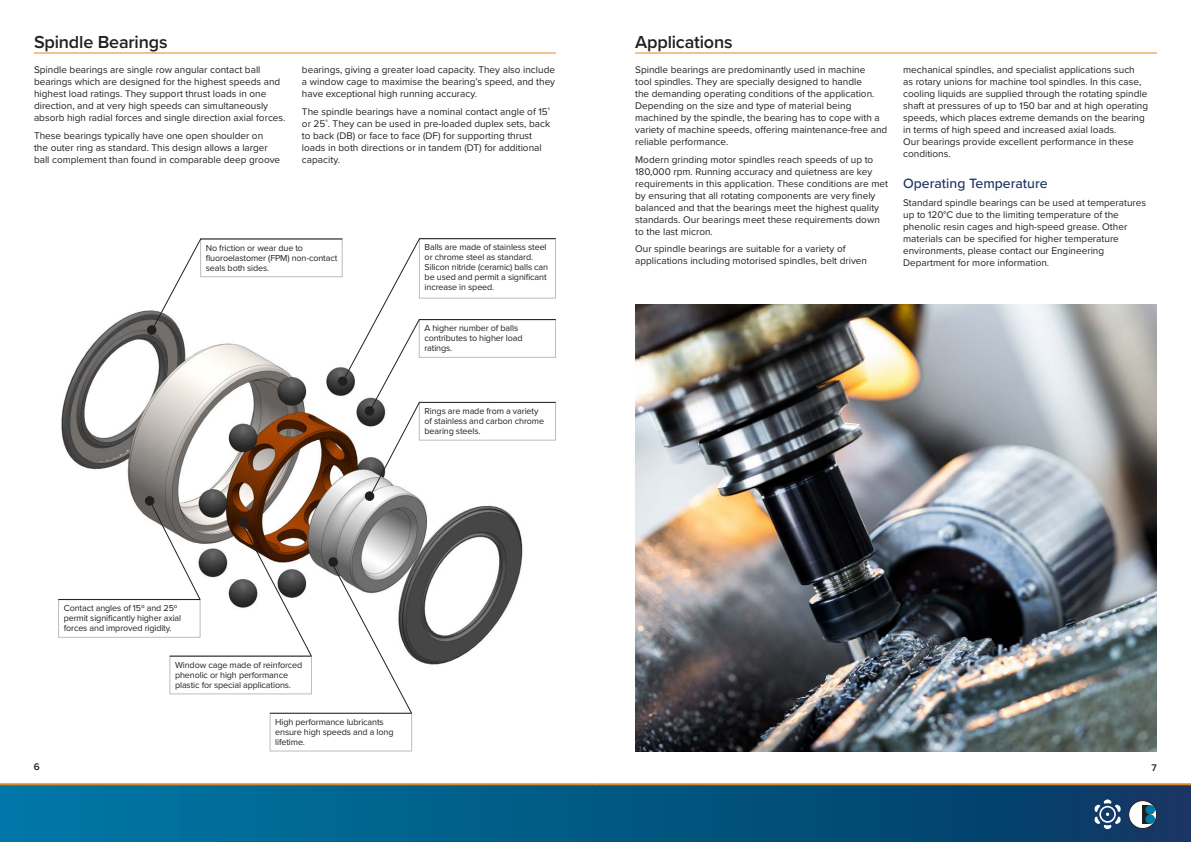
<style>
.page{position:relative;width:1191px;height:842px;background:#fff}
.page>*{position:absolute;margin:0;border:0;box-sizing:border-box;transform-origin:0 0}
.t1{font:600 18px "Proxima Nova";letter-spacing:-.01em;color:#231f20}
.t2{font:500 14px "Proxima Nova";color:#1e3262}
.t3{font:10px/12px "Proxima Nova";color:#231f20}
.t4{font:600 10px "Proxima Nova";color:#231f20}
.t5{font:9px/10px "Proxima Nova";letter-spacing:-.015em;color:#231f20}
</style>
<div class="page">
<hr style="left:34px;top:52px;width:522px;height:1px;background:#df8624">
<img style="left:58px;top:298px;width:498px;height:373px">
<div style="left:419px;top:239px;width:137px;height:59px;border:1px solid #bcbdc0"></div>
<hr style="left:419px;top:238px;width:137px;height:1px;background:#231f20">
<div style="left:419px;top:320px;width:137px;height:38px;border:1px solid #bcbdc0"></div>
<hr style="left:419px;top:319px;width:137px;height:1px;background:#231f20">
<div style="left:419px;top:402px;width:137px;height:38px;border:1px solid #bcbdc0"></div>
<hr style="left:419px;top:402px;width:137px;height:1px;background:#231f20">
<div style="left:338px;top:377px;width:9px;height:8px;background:#231f20;border-radius:50%"></div>
<div style="left:338px;top:376px;width:9px;height:10px;border:1px solid #231f20;border-radius:50%"></div>
<div style="left:365px;top:492px;width:9px;height:8px;background:#231f20;border-radius:50%"></div>
<div style="left:365px;top:491px;width:9px;height:10px;border:1px solid #231f20;border-radius:50%"></div>
<svg style="left:342px;top:238px;width:79px;height:260px"></svg>
<div style="left:200px;top:239px;width:142px;height:38px;border:1px solid #bcbdc0"></div>
<hr style="left:200px;top:238px;width:142px;height:1px;background:#231f20">
<svg style="left:151px;top:238px;width:51px;height:93px"></svg>
<hr style="left:635px;top:52px;width:522px;height:1px;background:#df8624">
<img style="left:635px;top:305px;width:522px;height:446px">
<div style="left:270px;top:713px;width:142px;height:38px;border:1px solid #bcbdc0"></div>
<hr style="left:270px;top:713px;width:142px;height:1px;background:#231f20">
<div style="left:170px;top:656px;width:142px;height:38px;border:1px solid #bcbdc0"></div>
<hr style="left:170px;top:656px;width:142px;height:1px;background:#231f20">
<div style="left:58px;top:599px;width:142px;height:38px;border:1px solid #bcbdc0"></div>
<hr style="left:58px;top:599px;width:142px;height:1px;background:#231f20">
<svg style="left:330px;top:561px;width:83px;height:153px"></svg>
<svg style="left:243px;top:526px;width:69px;height:131px"></svg>
<svg style="left:149px;top:500px;width:52px;height:100px"></svg>
<div style="left:239px;top:518px;width:9px;height:9px;background:#231f20;border-radius:50%"></div>
<div style="left:239px;top:518px;width:9px;height:9px;border:1px solid #231f20;border-radius:50%"></div>
<div style="left:329px;top:558px;width:8px;height:8px;background:#231f20;border-radius:50%"></div>
<div style="left:328px;top:557px;width:10px;height:10px;border:1px solid #231f20;border-radius:50%"></div>
<div style="left:145px;top:497px;width:9px;height:8px;background:#231f20;border-radius:50%"></div>
<div style="left:145px;top:496px;width:9px;height:10px;border:1px solid #231f20;border-radius:50%"></div>
<svg style="left:0;top:785px;width:1191px;height:57px;background:#035983"></svg>
<hr style="left:595px;top:783px;width:596px;height:2px;background:#df8624">
<hr style="left:0;top:783px;width:595px;height:2px;background:#df8624">
<svg style="left:1094px;top:799px;width:26px;height:30px"></svg>
<div style="left:1128px;top:800px;width:28px;height:28px;background:#fff;border-radius:50%"></div>
<div style="left:1128px;top:800px;width:29px;height:29px;border:1px solid #231f20;border-radius:50%"></div>
<div style="left:1142px;top:805px;width:8px;height:19px;background:#231f20"></div>
<div style="left:1145px;top:805px;width:10px;height:9px;background:#0078aa;border-radius:50%"></div>
<div style="left:1145px;top:814px;width:10px;height:10px;background:#0078aa;border-radius:50%"></div>
<div style="left:147px;top:326px;width:9px;height:8px;background:#231f20;border-radius:50%"></div>
<div style="left:147px;top:325px;width:9px;height:10px;border:1px solid #231f20;border-radius:50%"></div>
<h1 class="t1" style="left:34px;top:29px;width:135px">Spindle Bearings</h1>
<p class="t3" style="left:34px;top:63px;width:253px">Spindle bearings are single row angular contact ball bearings which are designed for the highest speeds and highest load ratings. They support thrust loads in one direction, and at very high speeds can simultaneously absorb high radial forces and single direction axial forces.</p>
<p class="t3" style="left:34px;top:129px;width:248px">These bearings typically have one open shoulder on<br>the outer ring as standard. This design allows a larger ball complement than found in comparable deep groove</p>
<p class="t3" style="left:302px;top:63px;width:255px;text-align:justify">bearings, giving a greater load capacity. They also include a window cage to maximise the bearing’s speed, and they have exceptional high running accuracy.</p>
<p class="t3" style="left:302px;top:105px;width:250px">The spindle bearings have a nominal contact angle of 15˚ or 25˚. They can be used in pre-loaded duplex sets, back to back (DB) or face to face (DF) for supporting thrust loads in both directions or in tandem (DT) for additional capacity.</p>
<p class="t5" style="left:206px;top:242px;width:133px">No friction or wear due to fluoroelastomer (FPM) non-contact seals both sides.</p>
<p class="t5" style="left:424px;top:242px;width:125px">Balls are made of stainless steel or chrome steel as standard.<br>Silicon nitride (ceramic) balls can be used and permit a significant increase in speed.</p>
<p class="t5" style="left:424px;top:323px;width:100px">A higher number of balls contributes to higher load ratings.</p>
<p class="t5" style="left:424px;top:405px;width:121px">Rings are made from a variety of stainless and carbon chrome bearing steels.</p>
<p class="t5" style="left:64px;top:603px;width:119px">Contact angles of 15º and 25º permit significantly higher axial forces and improved rigidity.</p>
<p class="t5" style="left:175px;top:659px;width:129px">Window cage made of reinforced phenolic or high performance plastic for special applications.</p>
<p class="t5" style="left:275px;top:716px;width:120px">High performance lubricants ensure high speeds and a long lifetime.</p>
<h1 class="t1" style="left:635px;top:29px;width:99px">Applications</h1>
<p class="t3" style="left:635px;top:63px;width:254px">Spindle bearings are predominantly used in machine<br>tool spindles. They are specially designed to handle<br>the demanding operating conditions of the application.<br>Depending on the size and type of material being machined by the spindle, the bearing has to cope with a variety of machine speeds, offering maintenance-free and reliable performance.</p>
<p class="t3" style="left:635px;top:153px;width:254px">Modern grinding motor spindles reach speeds of up to 180,000 rpm. Running accuracy and quietness are key requirements in this application. These conditions are met by ensuring that all rotating components are very finely balanced and that the bearings meet the highest quality standards. Our bearings meet these requirements down to the last micron.</p>
<p class="t3" style="left:635px;top:243px;width:233px">Our spindle bearings are suitable for a variety of applications including motorised spindles, belt driven</p>
<p class="t3" style="left:903px;top:63px;width:246px">mechanical spindles, and specialist applications such<br>as rotary unions for machine tool spindles. In this case, cooling liquids are supplied through the rotating spindle shaft at pressures of up to 150 bar and at high operating speeds, which places extreme demands on the bearing in terms of high speed and increased axial loads.<br>Our bearings provide excellent performance in these conditions.</p>
<h2 class="t2" style="left:903px;top:173px;width:146px">Operating Temperature</h2>
<p class="t3" style="left:903px;top:196px;width:244px">Standard spindle bearings can be used at temperatures up to 120°C due to the limiting temperature of the phenolic resin cages and high-speed grease. Other materials can be specified for higher temperature environments, please contact our Engineering Department for more information.</p>
<p class="t4" style="left:34px;top:759px;width:8px">6</p>
<p class="t4" style="left:1151px;top:760px;width:7px">7</p>
</div>
